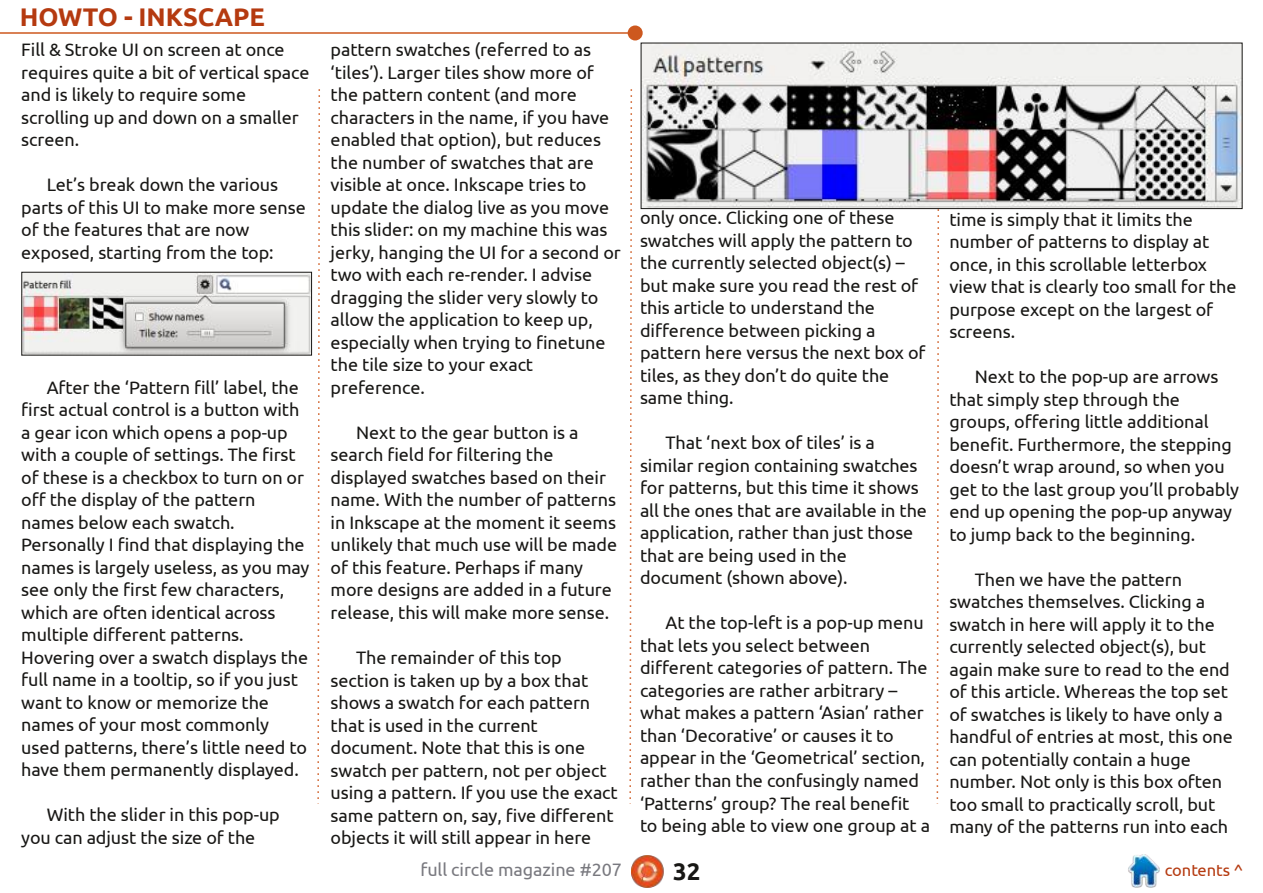
<style>
.page{position:relative;width:1263px;height:893px;background:#fff}
.page>*{position:absolute;margin:0;border:0;box-sizing:border-box;transform-origin:0 0}
.t1{font:700 25.5px "Ubuntu";letter-spacing:-.005em;color:#b53a10}
.t2{font:700 24px "Ubuntu";color:#181715}
.t3{font:18px/22.5px "Ubuntu";letter-spacing:-.005em;color:#181715}
.t4{font:18px "Ubuntu";letter-spacing:-.005em;color:#79797f}
.t5{font:16.5px "Ubuntu";letter-spacing:-.005em;color:#b53a10}
</style>
<div class="page">
<img style="left:631px;top:855px;width:33px;height:33px">
<img style="left:1128px;top:855px;width:32px;height:32px">
<hr style="left:0;top:32px;width:635px;height:2px;background:#cd581e">
<div style="left:628px;top:25px;width:15px;height:15px;background:#cd581e;border-radius:50%"></div>
<svg style="left:629px;top:89px;width:4px;height:715px"></svg>
<svg style="left:317px;top:89px;width:3px;height:715px"></svg>
<svg style="left:936px;top:209px;width:4px;height:595px"></svg>
<img style="left:24px;top:274px;width:286px;height:79px">
<div style="left:22px;top:272px;width:290px;height:83px;border:1px solid #181715"></div>
<img style="left:643px;top:45px;width:597px;height:162px">
<div style="left:641px;top:43px;width:601px;height:166px;border:1px solid #181715"></div>
<h1 class="t1" style="left:20px;top:2px;width:247px">HOWTO - INKSCAPE</h1>
<p class="t3" style="left:21px;top:38px;width:290px">Fill &amp; Stroke UI on screen at once requires quite a bit of vertical space and is likely to require some scrolling up and down on a smaller screen.</p>
<p class="t3" style="left:21px;top:173px;width:286px;text-indent:26px">Let’s break down the various parts of this UI to make more sense of the features that are now exposed, starting from the top:</p>
<p class="t3" style="left:21px;top:376px;width:290px;text-indent:26px">After the ‘Pattern fill’ label, the first actual control is a button with a gear icon which opens a pop-up with a couple of settings. The first of these is a checkbox to turn on or off the display of the pattern names below each swatch.<br>Personally I find that displaying the names is largely useless, as you may see only the first few characters, which are often identical across multiple different patterns.<br>Hovering over a swatch displays the full name in a tooltip, so if you just want to know or memorize the names of your most commonly used patterns, there’s little need to have them permanently displayed.</p>
<p class="t3" style="left:21px;top:803px;width:260px;text-indent:26px">With the slider in this pop-up you can adjust the size of the</p>
<p class="t3" style="left:331px;top:39px;width:292px">pattern swatches (referred to as ‘tiles’). Larger tiles show more of the pattern content (and more characters in the name, if you have enabled that option), but reduces the number of swatches that are visible at once. Inkscape tries to update the dialog live as you move this slider: on my machine this was jerky, hanging the UI for a second or two with each re-render. I advise dragging the slider very slowly to allow the application to keep up, especially when trying to finetune the tile size to your exact preference.</p>
<p class="t3" style="left:331px;top:421px;width:288px;text-indent:26px">Next to the gear button is a search field for filtering the displayed swatches based on their name. With the number of patterns in Inkscape at the moment it seems unlikely that much use will be made of this feature. Perhaps if many more designs are added in a future release, this will make more sense.</p>
<p class="t3" style="left:331px;top:646px;width:289px;text-indent:26px">The remainder of this top section is taken up by a box that shows a swatch for each pattern that is used in the current document. Note that this is one swatch per pattern, not per object using a pattern. If you use the exact same pattern on, say, five different objects it will still appear in here</p>
<p class="t3" style="left:640px;top:206px;width:287px">only once. Clicking one of these swatches will apply the pattern to the currently selected object(s) – but make sure you read the rest of this article to understand the difference between picking a pattern here versus the next box of tiles, as they don’t do quite the same thing.</p>
<p class="t3" style="left:640px;top:431px;width:288px;text-indent:26px">That ‘next box of tiles’ is a similar region containing swatches for patterns, but this time it shows all the ones that are available in the application, rather than just those that are being used in the document (shown above).</p>
<p class="t3" style="left:640px;top:611px;width:292px;text-indent:26px">At the top-left is a pop-up menu that lets you select between different categories of pattern. The categories are rather arbitrary – what makes a pattern ‘Asian’ rather than ‘Decorative’ or causes it to appear in the ‘Geometrical’ section, rather than the confusingly named ‘Patterns’ group? The real benefit to being able to view one group at a</p>
<p class="t3" style="left:949px;top:208px;width:289px">time is simply that it limits the number of patterns to display at once, in this scrollable letterbox view that is clearly too small for the purpose except on the largest of screens.</p>
<p class="t3" style="left:949px;top:365px;width:291px;text-indent:26px">Next to the pop-up are arrows that simply step through the groups, offering little additional benefit. Furthermore, the stepping doesn’t wrap around, so when you get to the last group you’ll probably end up opening the pop-up anyway to jump back to the beginning.</p>
<p class="t3" style="left:949px;top:568px;width:285px;text-indent:26px">Then we have the pattern swatches themselves. Clicking a swatch in here will apply it to the currently selected object(s), but again make sure to read to the end of this article. Whereas the top set of swatches is likely to have only a handful of entries at most, this one can potentially contain a huge number. Not only is this box often too small to practically scroll, but many of the patterns run into each</p>
<p class="t4" style="left:420px;top:859px;width:203px">full circle magazine #207</p>
<h2 class="t2" style="left:673px;top:857px;width:29px">32</h2>
<p class="t5" style="left:1165px;top:860px;width:80px">contents ^</p>
</div>
